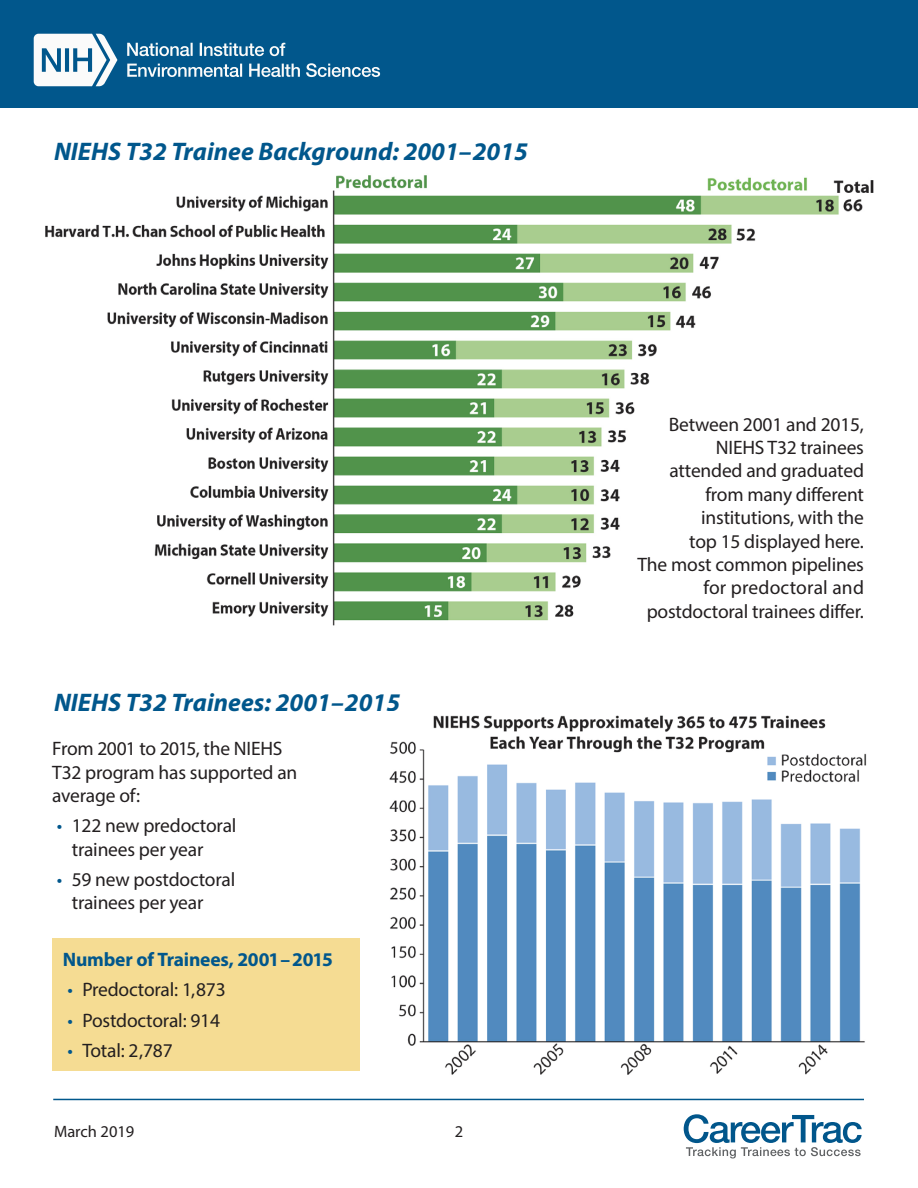
<style>
.page{position:relative;width:918px;height:1188px;background:#fff}
.page>*{position:absolute;margin:0;border:0;box-sizing:border-box;transform-origin:0 0}
.t1{font:italic 700 25.5px "Myriad Pro";color:#01578c}
.Body_Text{font:19.5px/23.4px "Myriad Pro";letter-spacing:-.01em;color:#231f20}
.Body_Text-2{font:700 19.5px "Myriad Pro";letter-spacing:-.01em;color:#01578c}
.t2{font:16.5px "Myriad Pro";color:#231f20}
.s1{color:#01578c}
</style>
<div class="page">
<div style="left:0;top:0;width:918px;height:108px;background:#01578c"></div>
<svg style="left:34px;top:34px;width:83px;height:52px"></svg>
<svg style="left:127px;top:63px;width:253px;height:14px"></svg>
<svg style="left:127px;top:43px;width:158px;height:13px"></svg>
<hr style="left:53px;top:1099px;width:811px;height:1px;background:#01578c">
<svg style="left:684px;top:1114px;width:178px;height:45px"></svg>
<img style="left:45px;top:175px;width:829px;height:451px">
<img style="left:389px;top:715px;width:478px;height:360px">
<div style="left:52px;top:938px;width:308px;height:132px;background:#f5dc93"></div>
<h2 class="t1" style="left:54px;top:134px;width:476px">NIEHS T32 Trainee Background: 2001 – 2015</h2>
<h2 class="t1" style="left:54px;top:686px;width:348px">NIEHS T32 Trainees: 2001 – 2015</h2>
<p class="Body_Text" style="left:52px;top:737px;width:247px">From 2001 to 2015, the NIEHS<br>T32 program has supported an average of:</p>
<p class="Body_Text" style="left:72px;top:814px;width:166px;text-indent:-15px"><span class="s1">•</span> 122 new predoctoral trainees per year</p>
<p class="Body_Text" style="left:72px;top:867px;width:165px;text-indent:-15px"><span class="s1">•</span> 59 new postdoctoral trainees per year</p>
<p class="Body_Text-2" style="left:63px;top:947px;width:271px">Number of Trainees, 2001 – 2015</p>
<p class="Body_Text" style="left:67px;top:978px;width:160px"><span class="s1">•</span> Predoctoral: 1,873</p>
<p class="Body_Text" style="left:67px;top:1008px;width:154px"><span class="s1">•</span> Postdoctoral: 914</p>
<p class="Body_Text" style="left:67px;top:1038px;width:107px"><span class="s1">•</span> Total: 2,787</p>
<p class="t2" style="left:54px;top:1121px;width:82px">March 2019</p>
<p class="t2" style="left:455px;top:1121px;width:10px">2</p>
<p class="Body_Text" style="left:638px;top:412px;width:228px;text-align:right">Between 2001 and 2015,<br>NIEHS T32 trainees<br>attended and graduated from many different institutions, with the<br>top 15 displayed here.<br>The most common pipelines for predoctoral and postdoctoral trainees differ.</p>
</div>
